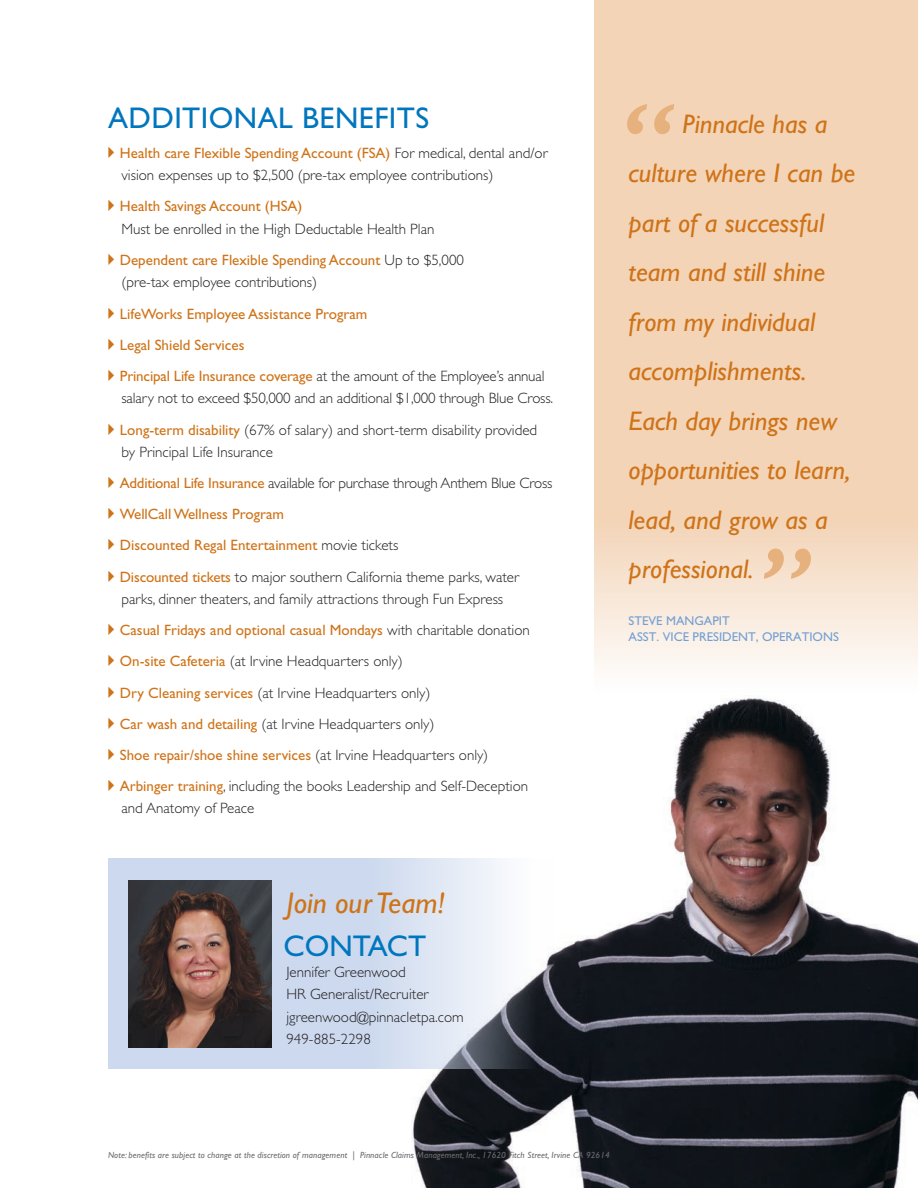
<style>
.page{position:relative;width:918px;height:1188px;background:#fff}
.page>*{position:absolute;margin:0;border:0;box-sizing:border-box;transform-origin:0 0}
.t1{font:italic 126px "Gill Sans Std";color:#e7b17d}
.Subhead_All_Caps_Blu{font:30px "Gill Sans Std";letter-spacing:.015em;color:#0076be}
.t2{font:italic 30px "Gill Sans Std";color:#cf7318}
.t3{font:italic 27px/49.5px "Gill Sans Std";color:#cf7318}
.Copy{font:300 15px/22.5px "Gill Sans Std";color:#231f20}
.t4{font:15px "Gill Sans Std";color:#cf7318}
.t5{font:12.75px "Gill Sans Std";color:#739fd3}
.Subhead{font:italic 9px "Gill Sans Std";letter-spacing:.01em;color:#6c6d70}
.s1{color:#cf7318}
.s2{font-weight:400;color:#cf7318}
.s3{font-weight:300;color:#231f20}
</style>
<div class="page">
<img style="left:411px;top:697px;width:507px;height:491px">
<svg style="left:594px;top:0;width:324px;height:668px;background:#f4d8bd"></svg>
<svg style="left:108px;top:859px;width:446px;height:210px;background:#c9d2e1"></svg>
<img style="left:129px;top:881px;width:142px;height:166px">
<p class="Subhead_All_Caps_Blu" style="left:108px;top:101px;width:323px">ADDITIONAL BENEFITS</p>
<p class="Copy" style="left:122px;top:142px;width:428px;text-indent:-20px"><span class="s1">✔</span><span class="s2">Health care Flexible Spending Account (FSA)</span> For medical, dental and/or vision expenses up to $2,500 (pre-tax employee contributions)</p>
<p class="Copy" style="left:122px;top:195px;width:315px;text-indent:-20px"><span class="s1">✔</span><span class="s2">Health Savings Account (HSA)<br></span>Must be enrolled in the High Deductable Health Plan</p>
<p class="Copy" style="left:122px;top:249px;width:344px;text-indent:-20px"><span class="s1">✔</span><span class="s2">Dependent care Flexible Spending Account</span> Up to $5,000 (pre-tax employee contributions)</p>
<p class="t4" style="left:102px;top:305px;width:267px">✔LifeWorks Employee Assistance Program</p>
<p class="t4" style="left:102px;top:336px;width:144px">✔Legal Shield Services</p>
<p class="Copy" style="left:122px;top:365px;width:433px;text-indent:-20px"><span class="s1">✔</span><span class="s2">Principal Life Insurance coverage</span> at the amount of the Employee’s annual salary not to exceed $50,000 and an additional $1,000 through Blue Cross.</p>
<p class="Copy" style="left:122px;top:418px;width:417px;text-indent:-20px"><span class="s1">✔</span><span class="s2">Long-term disability</span> (67% of salary) and short-term disability provided by Principal Life Insurance</p>
<p class="Copy" style="left:102px;top:472px;width:452px"><span class="s1">✔</span><span class="s2">Additional Life Insurance</span> available for purchase through Anthem Blue Cross</p>
<p class="t4" style="left:102px;top:506px;width:184px">✔WellCall Wellness Program</p>
<p class="t4" style="left:102px;top:537px;width:298px">✔Discounted Regal Entertainment <span class="s3">movie tickets</span></p>
<p class="Copy" style="left:102px;top:566px;width:419px;text-align:center"><span class="s1">✔</span><span class="s2">Discounted tickets</span> to major southern California theme parks, water parks, dinner theaters, and family attractions through Fun Express</p>
<p class="t4" style="left:102px;top:622px;width:429px">✔Casual Fridays and optional casual Mondays <span class="s3">with charitable donation</span></p>
<p class="Copy" style="left:102px;top:650px;width:302px"><span class="s1">✔</span><span class="s2">On-site Cafeteria</span> (at Irvine Headquarters only)</p>
<p class="Copy" style="left:102px;top:681px;width:330px"><span class="s1">✔</span><span class="s2">Dry Cleaning services</span> (at Irvine Headquarters only)</p>
<p class="Copy" style="left:102px;top:713px;width:334px"><span class="s1">✔</span><span class="s2">Car wash and detailing</span> (at Irvine Headquarters only)</p>
<p class="t4" style="left:102px;top:746px;width:388px">✔Shoe repair/shoe shine services <span class="s3">(at Irvine Headquarters only)</span></p>
<p class="Copy" style="left:122px;top:775px;width:408px;text-indent:-20px"><span class="s1">✔</span><span class="s2">Arbinger training</span>, including the books Leadership and Self-Deception and Anatomy of Peace</p>
<p class="t2" style="left:286px;top:886px;width:160px">Join our Team!</p>
<p class="Subhead_All_Caps_Blu" style="left:284px;top:929px;width:144px">CONTACT</p>
<p class="Copy" style="left:286px;top:961px;width:144px">Jennifer Greenwood<br>HR Generalist/Recruiter</p>
<p class="Copy" style="left:286px;top:1006px;width:179px">jgreenwood@pinnacletpa.com</p>
<p class="Copy" style="left:286px;top:1028px;width:86px">949-885-2298</p>
<p class="t1" style="left:619px;top:76px;width:53px">“</p>
<p class="t3" style="left:629px;top:99px;width:228px;text-indent:54px">Pinnacle has a culture where I can be part of a successful team and still shine from my individual accomplishments.<br>Each day brings new opportunities to learn, lead, and grow as a professional.</p>
<p class="t5" style="left:629px;top:614px;width:103px">STEVE MANGAPIT</p>
<p class="t5" style="left:629px;top:629px;width:212px">ASST. VICE PRESIDENT, OPERATIONS</p>
<p class="t1" style="left:756px;top:521px;width:53px">”</p>
<p class="Subhead" style="left:108px;top:1150px;width:503px">Note: benefits are subject to change at the discretion of management | Pinnacle Claims Management, Inc., 17620 Fitch Street, Irvine CA 92614</p>
</div>
